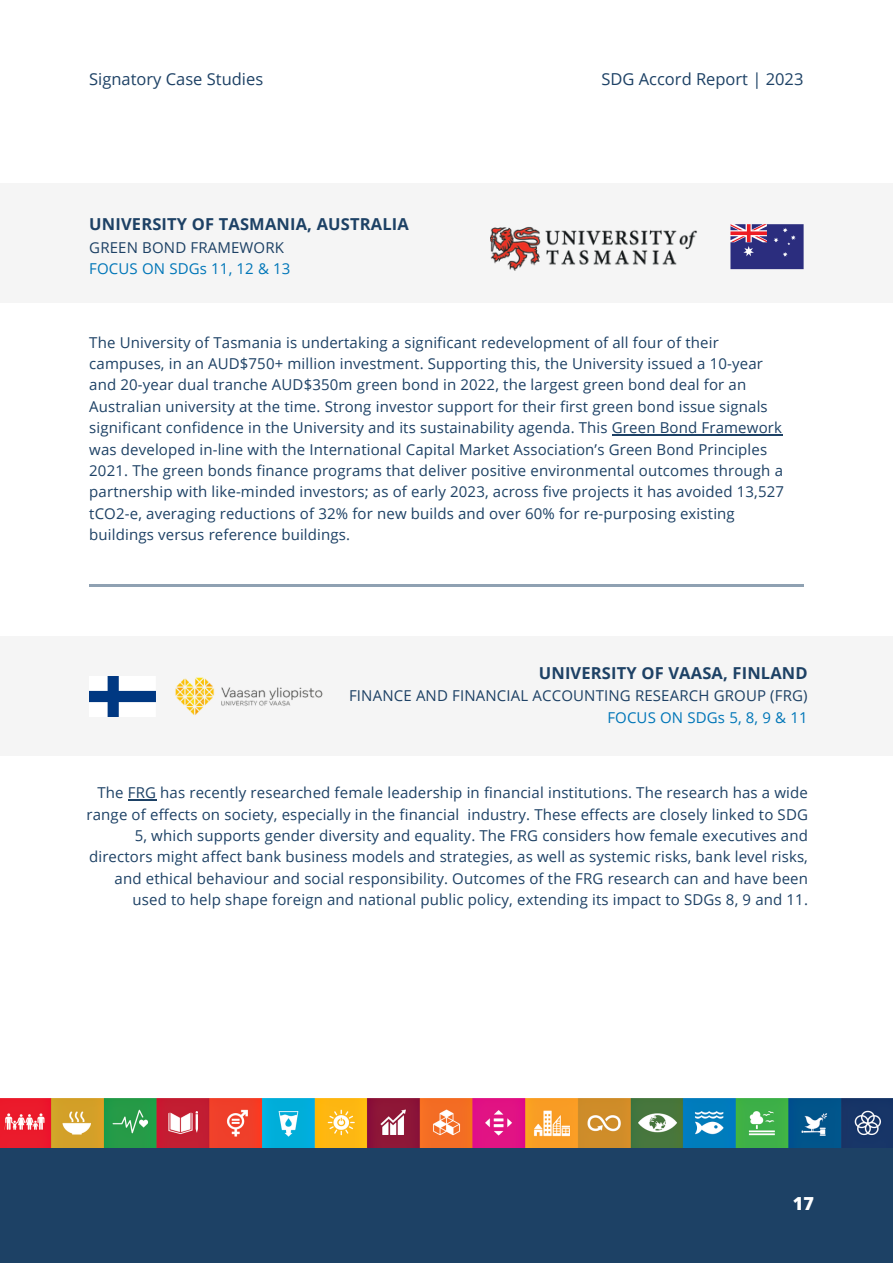
<style>
.page{position:relative;width:893px;height:1264px;background:#fff}
.page>*{position:absolute;margin:0;border:0;box-sizing:border-box;transform-origin:0 0}
.t1{font:800 18px "Open Sans";color:#fff}
.t2{font:700 16.5px "Open Sans";letter-spacing:.01em;color:#1d4165}
.t3{font:16.5px "Open Sans";color:#1d4165}
.t4{font:15px/21.3px "Open Sans";letter-spacing:.01em;color:#1d4165}
.t5{font:15px "Open Sans";letter-spacing:.01em;color:#0076b8}
</style>
<div class="page">
<div style="left:0;top:1143px;width:892px;height:119px;background:#1d4165"></div>
<img style="left:0;top:1098px;width:892px;height:48px">
<div style="left:0;top:184px;width:892px;height:119px;background:#f5f5f5"></div>
<svg style="left:730px;top:224px;width:73px;height:45px;background:#4f4184"></svg>
<img style="left:490px;top:227px;width:207px;height:44px">
<hr style="left:89px;top:584px;width:714px;height:2px;background:#1d4165">
<div style="left:0;top:636px;width:892px;height:119px;background:#f5f5f5"></div>
<img style="left:175px;top:677px;width:148px;height:38px">
<img style="left:89px;top:676px;width:67px;height:40px">
<hr style="left:612px;top:434px;width:170px;height:1px;background:#1d4165">
<svg style="left:128px;top:799px;width:28px;height:1px"></svg>
<p class="t3" style="left:89px;top:68px;width:175px">Signatory Case Studies</p>
<p class="t3" style="left:601px;top:68px;width:203px">SDG Accord Report | 2023</p>
<p class="t2" style="left:89px;top:213px;width:321px">UNIVERSITY OF TASMANIA, AUSTRALIA</p>
<p class="t4" style="left:89px;top:236px;width:196px">GREEN BOND FRAMEWORK</p>
<p class="t5" style="left:89px;top:258px;width:203px">FOCUS ON SDGs 11, 12 &amp; 13</p>
<p class="t4" style="left:89px;top:331px;width:696px">The University of Tasmania is undertaking a significant redevelopment of all four of their campuses, in an AUD$750+ million investment. Supporting this, the University issued a 10-year and 20-year dual tranche AUD$350m green bond in 2022, the largest green bond deal for an Australian university at the time. Strong investor support for their first green bond issue signals significant confidence in the University and its sustainability agenda. This Green Bond Framework was developed in-line with the International Capital Market Association’s Green Bond Principles 2021. The green bonds finance programs that deliver positive environmental outcomes through a partnership with like-minded investors; as of early 2023, across five projects it has avoided 13,527 tCO2-e, averaging reductions of 32% for new builds and over 60% for re-purposing existing buildings versus reference buildings.</p>
<p class="t2" style="left:538px;top:661px;width:270px">UNIVERSITY OF VAASA, FINLAND</p>
<p class="t4" style="left:349px;top:684px;width:460px">FINANCE AND FINANCIAL ACCOUNTING RESEARCH GROUP (FRG)</p>
<p class="t5" style="left:607px;top:706px;width:202px">FOCUS ON SDGs 5, 8, 9 &amp; 11</p>
<p class="t4" style="left:87px;top:781px;width:722px;text-align:right">The FRG has recently researched female leadership in financial institutions. The research has a wide range of effects on society, especially in the financial industry. These effects are closely linked to SDG 5, which supports gender diversity and equality. The FRG considers how female executives and directors might affect bank business models and strategies, as well as systemic risks, bank level risks, and ethical behaviour and social responsibility. Outcomes of the FRG research can and have been used to help shape foreign and national public policy, extending its impact to SDGs 8, 9 and 11.</p>
<p class="t1" style="left:792px;top:1190px;width:23px">17</p>
</div>
